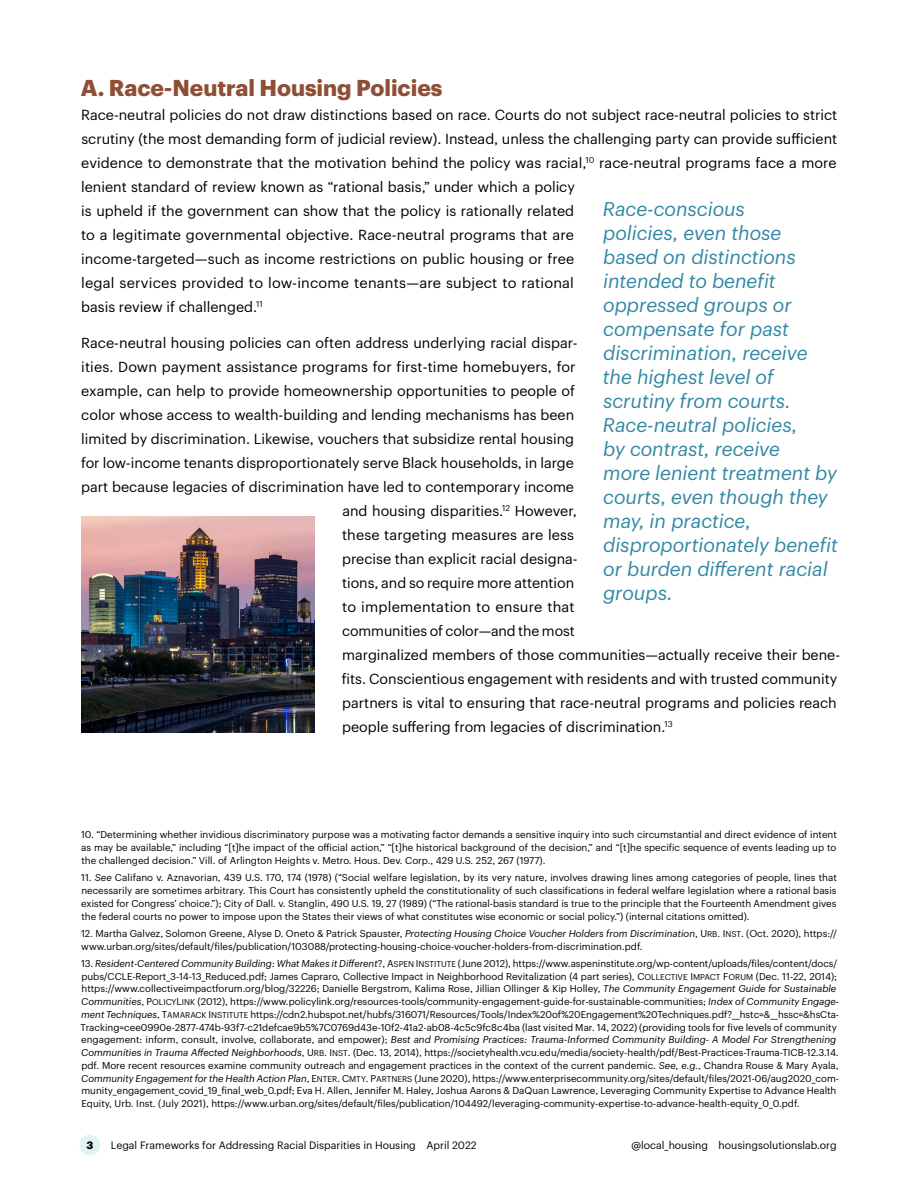
<style>
.page{position:relative;width:918px;height:1188px;background:#fff}
.page>*{position:absolute;margin:0;border:0;box-sizing:border-box;transform-origin:0 0}
.t1{font:700 22.5px "Graphik Alt";color:#8f4f36}
.t2{font:italic 19.5px/24px "Graphik Alt";color:#3388a2}
.t3{font:14.25px/24px "Graphik Alt";color:#000}
.t4{font:10.5px "Graphik Alt";color:#000}
.t5{font:700 10.5px "Graphik Alt";color:#000}
.t6{font:9.75px/12.8px "Graphik Alt";color:#000;text-align:justify}
.s1{font-style:italic}
.s2{font-family:"Graphik Alt Regular SC850"}
.s3{font-family:"Graphik Alt Regular SC850";font-size:8.25px}
</style>
<div class="page">
<div style="left:80px;top:1135px;width:20px;height:21px;background:#e0f4f4;border-radius:50%"></div>
<img style="left:81px;top:517px;width:234px;height:216px">
<h1 class="t1" style="left:81px;top:79px;width:363px">A. Race-Neutral Housing Policies</h1>
<p class="t3" style="left:81px;top:104px;width:758px">Race-neutral policies do not draw distinctions based on race. Courts do not subject race-neutral policies to strict scrutiny (the most demanding form of judicial review). Instead, unless the challenging party can provide sufficient evidence to demonstrate that the motivation behind the policy was racial,<sup>10</sup> race-neutral programs face a more lenient standard of review known as “rational basis,” under which a policy<br>is upheld if the government can show that the policy is rationally related<br>to a legitimate governmental objective. Race-neutral programs that are<br>income-targeted—such as income restrictions on public housing or free<br>legal services provided to low-income tenants—are subject to rational<br>basis review if challenged.<sup>11</sup></p>
<h3 class="t3" style="left:81px;top:332px;width:498px">Race-neutral housing policies can often address underlying racial dispar-</h3>
<h3 class="t3" style="left:81px;top:356px;width:496px">ities. Down payment assistance programs for first-time homebuyers, for</h3>
<h3 class="t3" style="left:81px;top:380px;width:495px">example, can help to provide homeownership opportunities to people of</h3>
<h3 class="t3" style="left:81px;top:404px;width:494px">color whose access to wealth-building and lending mechanisms has been</h3>
<h3 class="t3" style="left:81px;top:428px;width:495px">limited by discrimination. Likewise, vouchers that subsidize rental housing</h3>
<h3 class="t3" style="left:81px;top:452px;width:494px">for low-income tenants disproportionately serve Black households, in large</h3>
<h3 class="t3" style="left:81px;top:476px;width:494px">part because legacies of discrimination have led to contemporary income</h3>
<h3 class="t3" style="left:342px;top:500px;width:236px">and housing disparities.<sup>12</sup> However,</h3>
<h3 class="t3" style="left:342px;top:524px;width:234px">these targeting measures are less</h3>
<h3 class="t3" style="left:342px;top:548px;width:237px">precise than explicit racial designa-</h3>
<h3 class="t3" style="left:342px;top:572px;width:234px">tions, and so require more attention</h3>
<h3 class="t3" style="left:342px;top:596px;width:234px">to implementation to ensure that</h3>
<h3 class="t3" style="left:342px;top:620px;width:234px">communities of color—and the most</h3>
<h3 class="t3" style="left:342px;top:644px;width:499px">marginalized members of those communities—actually receive their bene-</h3>
<h3 class="t3" style="left:342px;top:668px;width:497px">fits. Conscientious engagement with residents and with trusted community</h3>
<h3 class="t3" style="left:342px;top:692px;width:496px">partners is vital to ensuring that race-neutral programs and policies reach</h3>
<h3 class="t3" style="left:342px;top:716px;width:332px">people suffering from legacies of discrimination.<sup>13</sup></h3>
<p class="t2" style="left:603px;top:198px;width:237px">Race-conscious<br>policies, even those based on distinctions intended to benefit oppressed groups or compensate for past discrimination, receive the highest level of scrutiny from courts.<br>Race-neutral policies,<br>by contrast, receive<br>more lenient treatment by courts, even though they may, in practice, disproportionately benefit or burden different racial groups.</p>
<p class="t6" style="left:81px;top:829px;width:757px">10. “Determining whether invidious discriminatory purpose was a motivating factor demands a sensitive inquiry into such circumstantial and direct evidence of intent as may be available,” including “[t]he impact of the official action,” “[t]he historical background of the decision,” and “[t]he specific sequence of events leading up to the challenged decision.” Vill. of Arlington Heights v. Metro. Hous. Dev. Corp., 429 U.S. 252, 267 (1977).</p>
<p class="t6" style="left:81px;top:872px;width:757px">11. <span class="s1">See</span> Califano v. Aznavorian, 439 U.S. 170, 174 (1978) (“Social welfare legislation, by its very nature, involves drawing lines among categories of people, lines that necessarily are sometimes arbitrary. This Court has consistently upheld the constitutionality of such classifications in federal welfare legislation where a rational basis existed for Congress’ choice.”); City of Dall. v. Stanglin, 490 U.S. 19, 27 (1989) (“The rational-basis standard is true to the principle that the Fourteenth Amendment gives the federal courts no power to impose upon the States their views of what constitutes wise economic or social policy.”) (internal citations omitted).</p>
<p class="t6" style="left:81px;top:928px;width:758px">12. Martha Galvez, Solomon Greene, Alyse D. Oneto &amp; Patrick Spauster, <span class="s1">Protecting Housing Choice Voucher Holders from Discrimination</span>, <span class="s2">U</span><span class="s3">RB</span><span class="s2">. I</span><span class="s3">NST</span>. (Oct. 2020), https:// www.urban.org/sites/default/files/publication/103088/protecting-housing-choice-voucher-holders-from-discrimination.pdf.</p>
<p class="t6" style="left:81px;top:958px;width:760px;text-align:left">13. <span class="s1">Resident-Centered Community Building: What Makes it Different</span>?, <span class="s2">A</span><span class="s3">SPEN</span> <span class="s2">I</span><span class="s3">NSTITUTE</span> (June 2012), https://www.aspeninstitute.org/wp-content/uploads/files/content/docs/ pubs/CCLE-Report_3-14-13_Reduced.pdf; James Capraro, Collective Impact in Neighborhood Revitalization (4 part series), <span class="s2">C</span><span class="s3">OLLECTIVE</span> <span class="s2">I</span><span class="s3">MPACT</span> <span class="s2">F</span><span class="s3">ORUM</span> (Dec. 11-22, 2014); https://www.collectiveimpactforum.org/blog/32226; Danielle Bergstrom, Kalima Rose, Jillian Ollinger &amp; Kip Holley, <span class="s1">The Community Engagement Guide for Sustainable Communities</span>, <span class="s2">P</span><span class="s3">OLICY</span><span class="s2">L</span><span class="s3">INK</span> (2012), https://www.policylink.org/resources-tools/community-engagement-guide-for-sustainable-communities; <span class="s1">Index of Community Engage&shy;ment Techniques</span>, <span class="s2">T</span><span class="s3">AMARACK</span> <span class="s2">I</span><span class="s3">NSTITUTE</span> https://cdn2.hubspot.net/hubfs/316071/Resources/Tools/Index%20of%20Engagement%20Techniques.pdf?__hstc=&amp;__hssc=&amp;hsCta-Tracking=cee0990e-2877-474b-93f7-c21defcae9b5%7C0769d43e-10f2-41a2-ab08-4c5c9fc8c4ba (last visited Mar. 14, 2022) (providing tools for five levels of community engagement: inform, consult, involve, collaborate, and empower); <span class="s1">Best and Promising Practices: Trauma-Informed Community Building- A Model For Strengthening Communities in Trauma Affected Neighborhoods</span>, <span class="s2">U</span><span class="s3">RB</span><span class="s2">. I</span><span class="s3">NST</span>. (Dec. 13, 2014), https://societyhealth.vcu.edu/media/society-health/pdf/Best-Practices-Trauma-TICB-12.3.14. pdf. More recent resources examine community outreach and engagement practices in the context of the current pandemic. <span class="s1">See, e.g.</span>, Chandra Rouse &amp; Mary Ayala, <span class="s1">Community Engagement for the Health Action Plan</span>, <span class="s2">E</span><span class="s3">NTER</span><span class="s2">. C</span><span class="s3">MTY</span><span class="s2">. P</span><span class="s3">ARTNERS</span> (June 2020), https://www.enterprisecommunity.org/sites/default/files/2021-06/aug2020_com&shy;munity_engagement_covid_19_final_web_0.pdf; Eva H. Allen, Jennifer M. Haley, Joshua Aarons &amp; DaQuan Lawrence, Leveraging Community Expertise to Advance Health Equity, Urb. Inst. (July 2021), https://www.urban.org/sites/default/files/publication/104492/leveraging-community-expertise-to-advance-health-equity_0_0.pdf.</p>
<p class="t5" style="left:86px;top:1141px;width:8px">3</p>
<p class="t4" style="left:111px;top:1140px;width:367px">Legal Frameworks for Addressing Racial Disparities in Housing April 2022</p>
<p class="t4" style="left:632px;top:1140px;width:207px">@local_housing housingsolutionslab.org</p>
</div>
